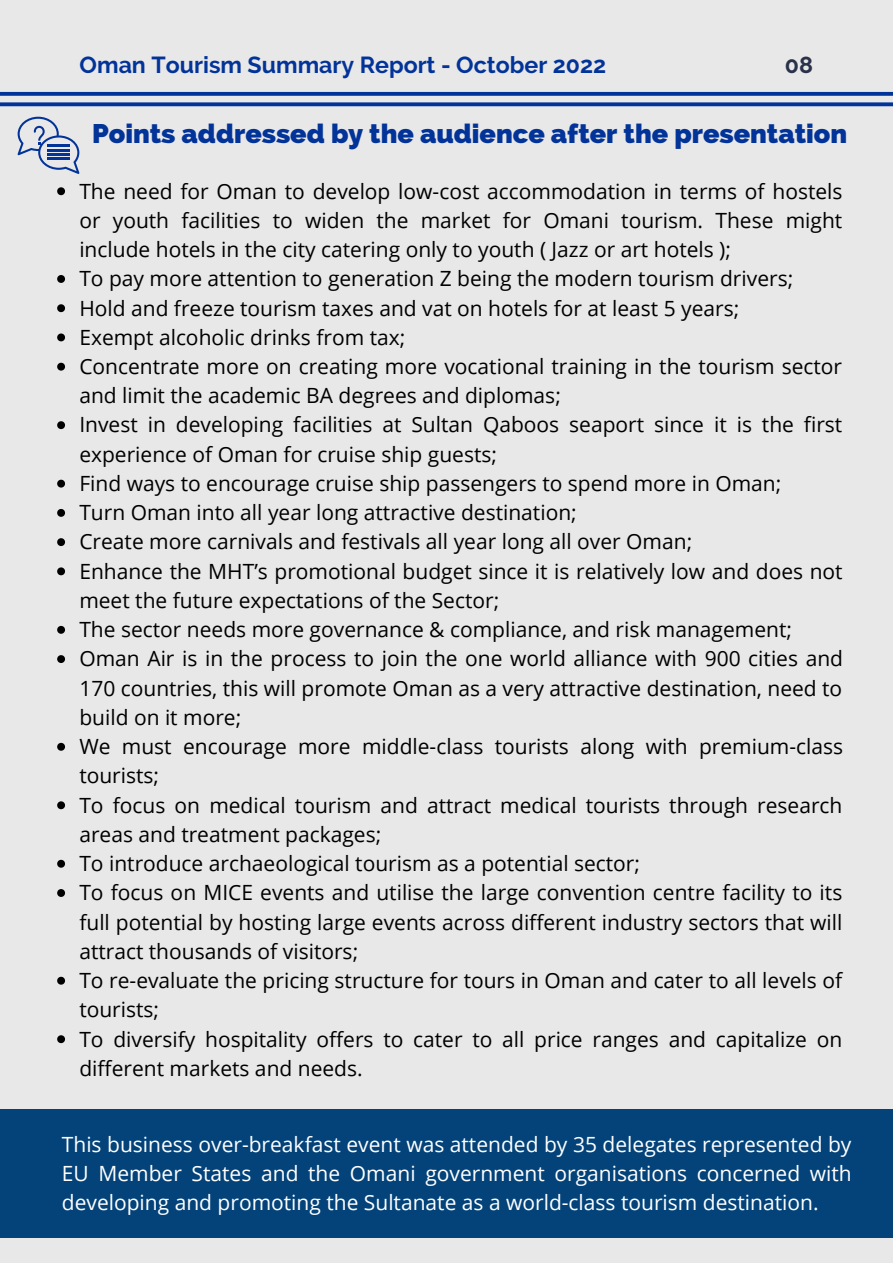
<style>
.page{position:relative;width:893px;height:1264px;background:#fff}
.page>*{position:absolute;margin:0;border:0;box-sizing:border-box;transform-origin:0 0}
.t1{font:800 27px "Raleway";color:#023399}
.t2{font:700 23.1px "Raleway";color:#023399}
.t3{font:700 23.1px "Raleway";color:#2a324a}
.t4{font:21px/29.2px "Open Sans";color:#000}
.t5{font:21px/29.2px "Open Sans";color:#fff;text-align:justify}
</style>
<div class="page">
<div style="left:0;top:0;width:892px;height:1262px;background:#e8e8e8"></div>
<svg style="left:57px;top:187px;width:8px;height:8px"></svg>
<svg style="left:57px;top:275px;width:8px;height:8px"></svg>
<svg style="left:57px;top:304px;width:8px;height:8px"></svg>
<svg style="left:57px;top:333px;width:8px;height:8px"></svg>
<svg style="left:57px;top:363px;width:8px;height:7px"></svg>
<svg style="left:57px;top:421px;width:8px;height:8px"></svg>
<svg style="left:57px;top:479px;width:8px;height:8px"></svg>
<svg style="left:57px;top:509px;width:8px;height:8px"></svg>
<svg style="left:57px;top:538px;width:8px;height:8px"></svg>
<svg style="left:57px;top:567px;width:8px;height:8px"></svg>
<svg style="left:57px;top:626px;width:8px;height:7px"></svg>
<svg style="left:57px;top:655px;width:8px;height:8px"></svg>
<svg style="left:57px;top:743px;width:8px;height:7px"></svg>
<svg style="left:57px;top:801px;width:8px;height:8px"></svg>
<svg style="left:57px;top:859px;width:8px;height:8px"></svg>
<svg style="left:57px;top:889px;width:8px;height:7px"></svg>
<svg style="left:57px;top:976px;width:8px;height:8px"></svg>
<svg style="left:57px;top:1035px;width:8px;height:8px"></svg>
<div style="left:0;top:1109px;width:892px;height:128px;background:#03437a"></div>
<svg style="left:0;top:91px;width:892px;height:83px"></svg>
<p class="t2" style="left:80px;top:51px;width:528px">Oman Tourism Summary Report - October 2022</p>
<p class="t3" style="left:784px;top:51px;width:30px">08</p>
<p class="t1" style="left:92px;top:117px;width:756px">Points addressed by the audience after the presentation</p>
<p class="t4" style="left:79px;top:176px;width:765px">The need for Oman to develop low-cost accommodation in terms of hostels or youth facilities to widen the market for Omani tourism. These might include hotels in the city catering only to youth ( Jazz or art hotels );<br>To pay more attention to generation Z being the modern tourism drivers; Hold and freeze tourism taxes and vat on hotels for at least 5 years;<br>Exempt alcoholic drinks from tax;<br>Concentrate more on creating more vocational training in the tourism sector and limit the academic BA degrees and diplomas;<br>Invest in developing facilities at Sultan Qaboos seaport since it is the first experience of Oman for cruise ship guests;<br>Find ways to encourage cruise ship passengers to spend more in Oman;<br>Turn Oman into all year long attractive destination;<br>Create more carnivals and festivals all year long all over Oman;<br>Enhance the MHT’s promotional budget since it is relatively low and does not meet the future expectations of the Sector;<br>The sector needs more governance &amp; compliance, and risk management; Oman Air is in the process to join the one world alliance with 900 cities and 170 countries, this will promote Oman as a very attractive destination, need to build on it more;<br>We must encourage more middle-class tourists along with premium-class tourists;<br>To focus on medical tourism and attract medical tourists through research areas and treatment packages;<br>To introduce archaeological tourism as a potential sector;<br>To focus on MICE events and utilise the large convention centre facility to its full potential by hosting large events across different industry sectors that will attract thousands of visitors;<br>To re-evaluate the pricing structure for tours in Oman and cater to all levels of tourists;<br>To diversify hospitality offers to cater to all price ranges and capitalize on different markets and needs.</p>
<p class="t5" style="left:62px;top:1128px;width:791px">This business over-breakfast event was attended by 35 delegates represented by EU Member States and the Omani government organisations concerned with developing and promoting the Sultanate as a world-class tourism destination.</p>
</div>
